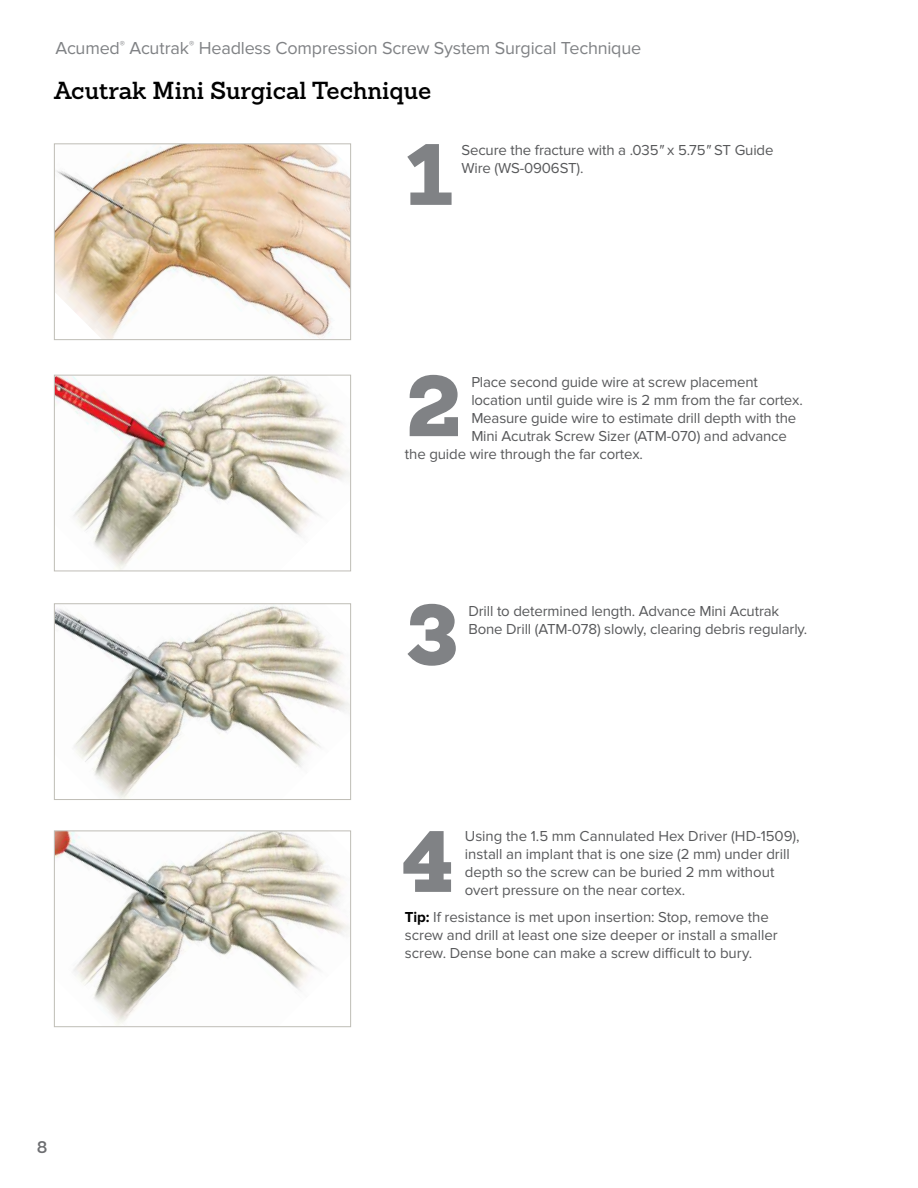
<style>
.page{position:relative;width:918px;height:1188px;background:#fff}
.page>*{position:absolute;margin:0;border:0;box-sizing:border-box;transform-origin:0 0}
.t1{font:900 84.75px "Sanchez Slab";color:#808285}
.t2{font:600 24px "Sanchez Slab";color:#000}
.t3{font:18px "Proxima Nova";letter-spacing:-.01em;color:#808285}
.t4{font:600 16.5px "Sanchez Slab";color:#6d6e71}
.t5{font:15px/18px "Proxima Nova";letter-spacing:-.01em;color:#58595b}
.s1{font-style:italic}
.s2{font-weight:700;color:#000}
</style>
<div class="page">
<img style="left:56px;top:145px;width:293px;height:193px">
<div style="left:54px;top:143px;width:297px;height:197px;border:1px solid #bfbdb6"></div>
<img style="left:56px;top:377px;width:293px;height:192px">
<div style="left:54px;top:375px;width:297px;height:196px;border:1px solid #bfbdb6"></div>
<img style="left:56px;top:605px;width:293px;height:193px">
<div style="left:54px;top:603px;width:297px;height:197px;border:1px solid #bfbdb6"></div>
<img style="left:56px;top:833px;width:293px;height:192px">
<div style="left:54px;top:831px;width:297px;height:196px;border:1px solid #bfbdb6"></div>
<p class="t3" style="left:56px;top:38px;width:587px">Acumed<sup>®</sup> Acutrak<sup>®</sup> Headless Compression Screw System Surgical Technique</p>
<h2 class="t2" style="left:54px;top:75px;width:379px">Acutrak Mini Surgical Technique</h2>
<h1 class="t1" style="left:406px;top:113px;width:48px">1</h1>
<p class="t5" style="left:461px;top:142px;width:314px">Secure the fracture with a .035<span class="s1">"</span> x 5.75<span class="s1">"</span> ST Guide<br>Wire (WS-0906ST).</p>
<h1 class="t1" style="left:406px;top:344px;width:58px">2</h1>
<p class="t5" style="left:471px;top:373px;width:288px">Place second guide wire at screw placement</p>
<p class="t5" style="left:471px;top:391px;width:333px">location until guide wire is 2 mm from the far cortex.</p>
<p class="t5" style="left:471px;top:409px;width:327px">Measure guide wire to estimate drill depth with the</p>
<p class="t5" style="left:471px;top:427px;width:317px">Mini Acutrak Screw Sizer (ATM-070) and advance</p>
<p class="t5" style="left:405px;top:445px;width:240px">the guide wire through the far cortex.</p>
<h1 class="t1" style="left:406px;top:573px;width:56px">3</h1>
<p class="t5" style="left:468px;top:603px;width:340px">Drill to determined length. Advance Mini Acutrak<br>Bone Drill (ATM-078) slowly, clearing debris regularly.</p>
<p class="t4" style="left:37px;top:1136px;width:12px">8</p>
<h1 class="t1" style="left:402px;top:800px;width:55px">4</h1>
<p class="t5" style="left:465px;top:828px;width:336px">Using the 1.5 mm Cannulated Hex Driver (HD-1509), install an implant that is one size (2 mm) under drill depth so the screw can be buried 2 mm without overt pressure on the near cortex.</p>
<p class="t5" style="left:405px;top:909px;width:374px"><span class="s2">Tip:</span> If resistance is met upon insertion: Stop, remove the screw and drill at least one size deeper or install a smaller screw. Dense bone can make a screw difficult to bury.</p>
</div>
